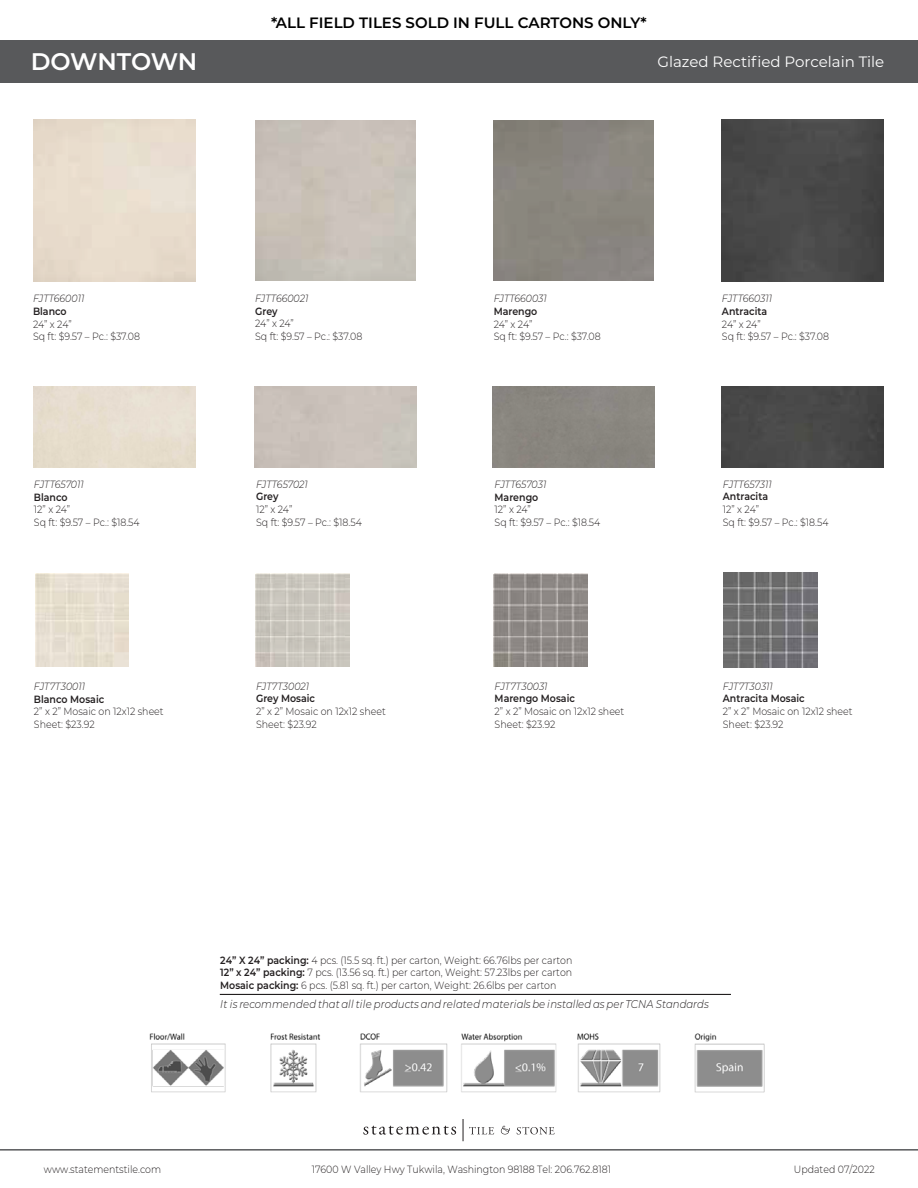
<style>
.page{position:relative;width:918px;height:1188px;background:#fff}
.page>*{position:absolute;margin:0;border:0;box-sizing:border-box;transform-origin:0 0}
.t1{font:600 24px "Montserrat";letter-spacing:-.015em;color:#fff}
.t2{font:600 15px "Montserrat";color:#000}
.t3{font:15px "Montserrat";color:#fff}
.t4{font:italic 300 11.25px "Montserrat";letter-spacing:.005em;color:#231f20;scale:.9 1}
.t5{font:300 10.5px/12.6px "Montserrat";color:#231f20;scale:.9 1}
.t6{font:italic 300 10.5px "Montserrat";color:#231f20;scale:.9 1}
.t7{font:600 10.5px "Montserrat";color:#231f20;scale:.9 1}
.s1{font-weight:600}
</style>
<div class="page">
<div style="left:0;top:40px;width:918px;height:43px;background:#58595b"></div>
<hr style="left:0;top:1149px;width:918px;height:2px;background:#58595b">
<svg style="left:363px;top:1126px;width:93px;height:9px"></svg>
<svg style="left:501px;top:1126px;width:9px;height:8px"></svg>
<svg style="left:517px;top:1127px;width:38px;height:7px"></svg>
<svg style="left:463px;top:1119px;width:31px;height:22px"></svg>
<hr style="left:220px;top:994px;width:511px;height:1px;background:#221f1f">
<div style="left:721px;top:119px;width:162px;height:162px;background:#484848"></div>
<div style="left:722px;top:387px;width:162px;height:81px;background:#484848"></div>
<img style="left:35px;top:573px;width:94px;height:94px">
<img style="left:494px;top:573px;width:94px;height:94px">
<img style="left:256px;top:573px;width:93px;height:94px">
<img style="left:723px;top:573px;width:95px;height:94px">
<img style="left:149px;top:1033px;width:616px;height:60px">
<h2 class="t2" style="left:271px;top:12px;width:377px">*ALL FIELD TILES SOLD IN FULL CARTONS ONLY*</h2>
<h1 class="t1" style="left:31px;top:44px;width:168px">DOWNTOWN</h1>
<h2 class="t3" style="left:657px;top:51px;width:228px">Glazed Rectified Porcelain Tile</h2>
<p class="t6" style="left:33px;top:292px;width:59px">FJTT660011</p>
<p class="t7" style="left:33px;top:304px;width:39px">Blanco</p>
<p class="t5" style="left:33px;top:317px;width:121px">24” x 24”<br>Sq ft: $9.57 – Pc.: $37.08</p>
<p class="t6" style="left:34px;top:477px;width:57px">FJTT657011</p>
<p class="t7" style="left:34px;top:489px;width:39px">Blanco</p>
<p class="t5" style="left:34px;top:503px;width:119px">12” x 24”<br>Sq ft: $9.57 – Pc.: $18.54</p>
<p class="t6" style="left:34px;top:679px;width:58px">FJT7T30011</p>
<p class="t7" style="left:34px;top:691px;width:80px">Blanco Mosaic</p>
<p class="t5" style="left:34px;top:705px;width:146px">2” x 2” Mosaic on 12x12 sheet<br>Sheet: $23.92</p>
<p class="t6" style="left:255px;top:291px;width:61px">FJTT660021</p>
<p class="t7" style="left:255px;top:304px;width:26px">Grey</p>
<p class="t5" style="left:255px;top:317px;width:121px">24” x 24”<br>Sq ft: $9.57 – Pc.: $37.08</p>
<p class="t6" style="left:256px;top:477px;width:59px">FJTT657021</p>
<p class="t7" style="left:256px;top:489px;width:26px">Grey</p>
<p class="t5" style="left:256px;top:503px;width:119px">12” x 24”<br>Sq ft: $9.57 – Pc.: $18.54</p>
<p class="t6" style="left:256px;top:679px;width:61px">FJT7T30021</p>
<p class="t7" style="left:256px;top:691px;width:67px">Grey Mosaic</p>
<p class="t5" style="left:256px;top:705px;width:146px">2” x 2” Mosaic on 12x12 sheet<br>Sheet: $23.92</p>
<p class="t6" style="left:494px;top:292px;width:61px">FJTT660031</p>
<p class="t7" style="left:494px;top:304px;width:50px">Marengo</p>
<p class="t5" style="left:494px;top:317px;width:121px">24” x 24”<br>Sq ft: $9.57 – Pc.: $37.08</p>
<p class="t6" style="left:495px;top:477px;width:59px">FJTT657031</p>
<p class="t7" style="left:495px;top:489px;width:50px">Marengo</p>
<p class="t5" style="left:495px;top:503px;width:119px">12” x 24”<br>Sq ft: $9.57 – Pc.: $18.54</p>
<p class="t6" style="left:495px;top:679px;width:60px">FJT7T30031</p>
<p class="t7" style="left:495px;top:691px;width:91px">Marengo Mosaic</p>
<p class="t5" style="left:495px;top:705px;width:146px">2” x 2” Mosaic on 12x12 sheet<br>Sheet: $23.92</p>
<p class="t6" style="left:722px;top:291px;width:57px">FJTT660311</p>
<p class="t7" style="left:722px;top:304px;width:52px">Antracita</p>
<p class="t5" style="left:722px;top:317px;width:121px">24” x 24”<br>Sq ft: $9.57 – Pc.: $37.08</p>
<p class="t6" style="left:723px;top:477px;width:56px">FJTT657311</p>
<p class="t7" style="left:723px;top:489px;width:52px">Antracita</p>
<p class="t5" style="left:723px;top:503px;width:119px">12” x 24”<br>Sq ft: $9.57 – Pc.: $18.54</p>
<p class="t6" style="left:723px;top:679px;width:57px">FJT7T30311</p>
<p class="t7" style="left:723px;top:691px;width:92px">Antracita Mosaic</p>
<p class="t5" style="left:723px;top:705px;width:146px">2” x 2” Mosaic on 12x12 sheet<br>Sheet: $23.92</p>
<p class="t5" style="left:220px;top:953px;width:393px;text-align:justify"><span class="s1">24” X 24” packing:</span> 4 pcs. (15.5 sq. ft.) per carton, Weight: 66.76lbs per carton <span class="s1">12” x 24” packing:</span> 7 pcs. (13.56 sq. ft.) per carton, Weight: 57.23lbs per carton <span class="s1">Mosaic packing:</span> 6 pcs. (5.81 sq. ft.) per carton, Weight: 26.6lbs per carton</p>
<p class="t4" style="left:220px;top:996px;width:544px">It is recommended that all tile products and related materials be installed as per TCNA Standards</p>
<p class="t5" style="left:44px;top:1162px;width:132px">www.statementstile.com</p>
<p class="t5" style="left:312px;top:1163px;width:334px">17600 W Valley Hwy Tukwila, Washington 98188 Tel: 206.762.8181</p>
<p class="t5" style="left:794px;top:1162px;width:91px">Updated 07/2022</p>
</div>
